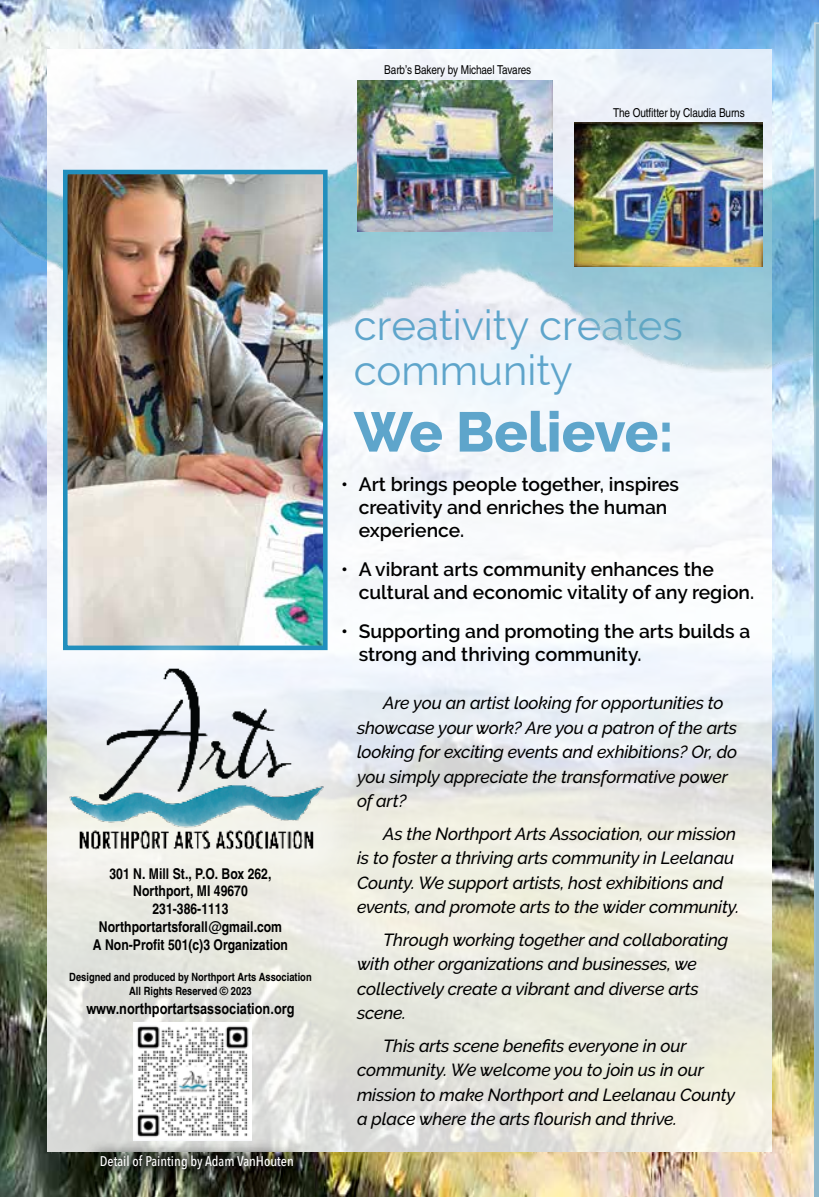
<style>
.page{position:relative;width:819px;height:1197px;background:#fff}
.page>*{position:absolute;margin:0;border:0;box-sizing:border-box;transform-origin:0 0}
.t1{font:800 55.82px "Raleway";color:#5ea5cb}
.t2{font:41.82px/44.3px "Raleway";color:#5ea5cb}
.t3{font:600 19.25px/23.1px "Raleway";color:#000}
.t4{font:italic 500 17.5px/24.5px "Raleway";letter-spacing:-.01em;color:#000}
.t5{font:700 15.58px "Arial Narrow";color:#000}
.t6{font:700 14.88px/17.8px "Nimbus San Con L";color:#000;text-align:center}
.t7{font:500 14px "Avenir Next Condensed";color:#fff}
.t8{font:12.25px "Nimbus San Con L";letter-spacing:-.01em;color:#000}
.t9{font:700 11.38px/13.7px "Nimbus San Con L";color:#000;text-align:center}
</style>
<div class="page">
<img style="left:0;top:0;width:819px;height:1197px">
<img style="left:47px;top:49px;width:725px;height:1103px">
<img style="left:0;top:114px;width:814px;height:260px">
<div style="left:84px;top:1139px;width:226px;height:47px;background:#000;opacity:.74"></div>
<img style="left:574px;top:122px;width:188px;height:145px">
<img style="left:357px;top:80px;width:196px;height:151px">
<img style="left:133px;top:1022px;width:119px;height:119px">
<img style="left:69px;top:176px;width:253px;height:441px">
<div style="left:63px;top:170px;width:265px;height:480px;border:5px solid #228fbd"></div>
<div style="left:18px;top:617px;width:356px;height:284px;background:#fff;opacity:.41"></div>
<img style="left:54px;top:662px;width:271px;height:190px">
<svg style="left:814px;top:22px;width:5px;height:1175px;background:#96bccd"></svg>
<img style="left:814px;top:145px;width:5px;height:276px">
<p class="t8" style="left:384px;top:61px;width:148px">Barb’s Bakery by Michael Tavares</p>
<p class="t8" style="left:613px;top:104px;width:133px">The Outfitter by Claudia Burns</p>
<p class="t6" style="left:93px;top:864px;width:197px">301 N. Mill St., P.O. Box 262,<br>Northport, MI 49670<br>231-386-1113<br>Northportartsforall@gmail.com<br>A Non-Profit 501(c)3 Organization</p>
<p class="t9" style="left:69px;top:970px;width:244px">Designed and produced by Northport Arts Association<br>All Rights Reserved © 2023</p>
<p class="t5" style="left:86px;top:997px;width:210px">www.northportartsassociation.org</p>
<p class="t7" style="left:100px;top:1153px;width:195px">Detail of Painting by Adam VanHouten</p>
<h2 class="t2" style="left:354px;top:303px;width:331px">creativity creates community</h2>
<h1 class="t1" style="left:354px;top:400px;width:321px">We Believe:</h1>
<p class="t3" style="left:359px;top:472px;width:322px;text-indent:-17px">• Art brings people together, inspires creativity and enriches the human experience.</p>
<p class="t3" style="left:359px;top:557px;width:397px;text-indent:-17px">• A vibrant arts community enhances the cultural and economic vitality of any region.</p>
<p class="t3" style="left:359px;top:619px;width:393px;text-indent:-17px">• Supporting and promoting the arts builds a strong and thriving community.</p>
<p class="t4" style="left:357px;top:691px;width:382px;text-indent:26px">Are you an artist looking for opportunities to showcase your work? Are you a patron of the arts looking for exciting events and exhibitions? Or, do you simply appreciate the transformative power of art?</p>
<p class="t4" style="left:357px;top:821px;width:384px;text-indent:26px">As the Northport Arts Association, our mission is to foster a thriving arts community in Leelanau County. We support artists, host exhibitions and events, and promote arts to the wider community.</p>
<p class="t4" style="left:357px;top:927px;width:373px;text-indent:26px">Through working together and collaborating with other organizations and businesses, we collectively create a vibrant and diverse arts scene.</p>
<p class="t4" style="left:357px;top:1033px;width:380px;text-indent:26px">This arts scene benefits everyone in our community. We welcome you to join us in our mission to make Northport and Leelanau County a place where the arts flourish and thrive.</p>
</div>
